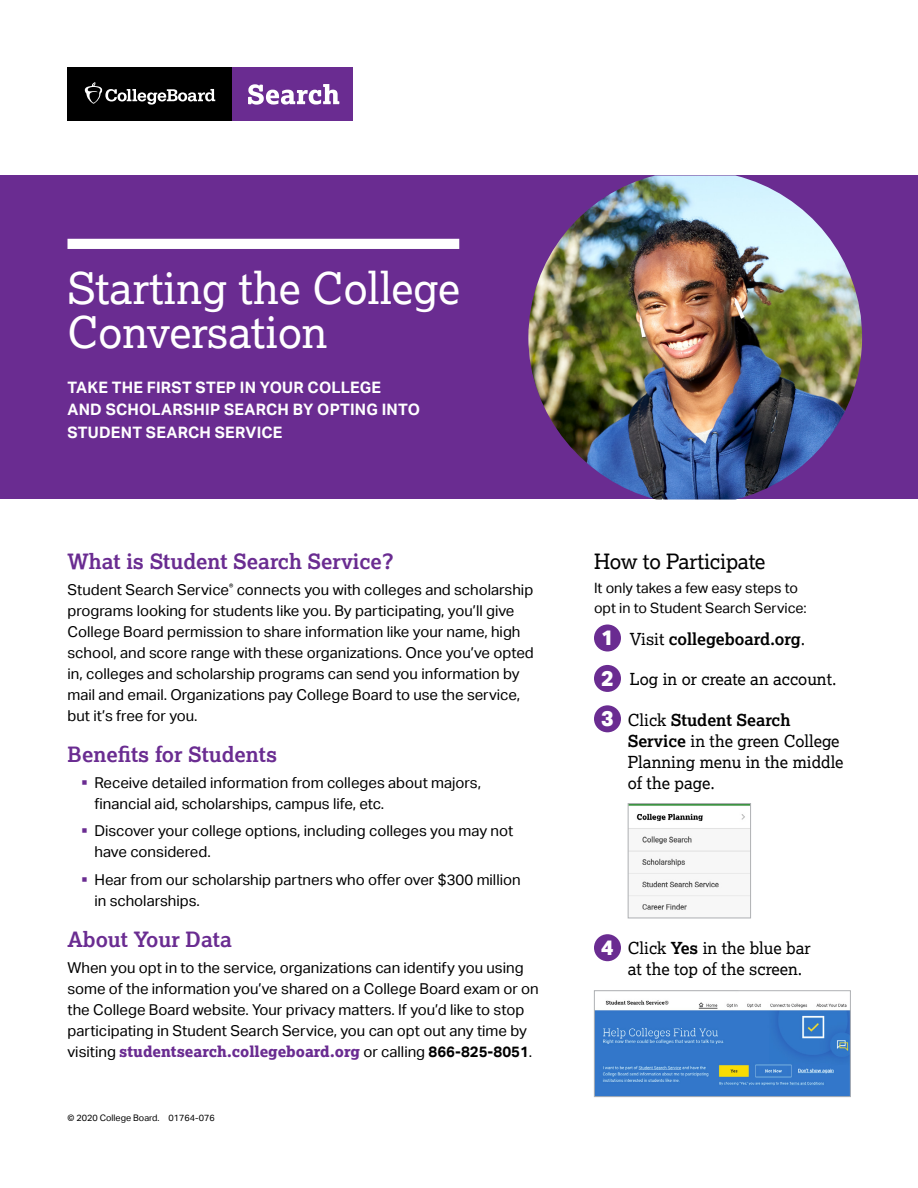
<style>
.page{position:relative;width:918px;height:1188px;background:#fff}
.page>*{position:absolute;margin:0;border:0;box-sizing:border-box;transform-origin:0 0}
.A__Head__Main__DO{font:43.5px/43.5px "Lexia";color:#fff}
.B__Head__Main_pu{font:700 21px "Lexia";color:#6a2c91}
.SB_Head{font:21px "Lexia";letter-spacing:-.01em;color:#000}
.Body_Text__Large{font:800 21px "Aktiv Grotesk";color:#fff}
.SB_Text__Large{font:16.5px/21px "Lexia";color:#000}
.SB_Text__Large-2{font:700 16.5px "Lexia";color:#000}
.Eyebrow{font:700 15.75px/22.5px "Aktiv Grotesk";letter-spacing:.015em;color:#fff}
.Body_Text__Middle{font:15px/21px "Aktiv Grotesk";color:#000}
.SB_Text__Main{font:14.25px/19.5px "Aktiv Grotesk";color:#000}
.Legal{font:9px "Aktiv Grotesk";color:#000}
.s1{color:#6a2c91}
.s2{font-family:"Lexia";font-weight:800;color:#6a2c91}
.s3{font-weight:700}
.s4{font-weight:400}
</style>
<div class="page">
<div style="left:0;top:176px;width:918px;height:324px;background:#6a2c91"></div>
<img style="left:528px;top:176px;width:334px;height:324px">
<div style="left:68px;top:239px;width:391px;height:10px;background:#fff"></div>
<div style="left:68px;top:68px;width:165px;height:54px;background:#000"></div>
<svg style="left:85px;top:82px;width:130px;height:23px"></svg>
<div style="left:233px;top:68px;width:120px;height:54px;background:#6a2c91"></div>
<svg style="left:248px;top:84px;width:91px;height:21px"></svg>
<div style="left:594px;top:625px;width:27px;height:27px;background:#6a2c91;border-radius:50%"></div>
<div style="left:594px;top:665px;width:27px;height:27px;background:#6a2c91;border-radius:50%"></div>
<div style="left:594px;top:705px;width:27px;height:27px;background:#6a2c91;border-radius:50%"></div>
<img style="left:630px;top:805px;width:119px;height:105px">
<div style="left:628px;top:803px;width:123px;height:115px;border:1px solid #afb1b4"></div>
<div style="left:594px;top:934px;width:27px;height:27px;background:#6a2c91;border-radius:50%"></div>
<img style="left:596px;top:1000px;width:253px;height:95px">
<div style="left:594px;top:990px;width:257px;height:107px;border:1px solid #afb1b4"></div>
<p class="A__Head__Main__DO" style="left:68px;top:266px;width:394px">Starting the College<br>Conversation</p>
<p class="Eyebrow" style="left:68px;top:376px;width:354px">TAKE THE FIRST STEP IN YOUR COLLEGE<br>AND SCHOLARSHIP SEARCH BY OPTING INTO<br>STUDENT SEARCH SERVICE</p>
<p class="B__Head__Main_pu" style="left:68px;top:549px;width:328px">What is Student Search Service?</p>
<p class="Body_Text__Middle" style="left:68px;top:579px;width:468px">Student Search Service<sup>®</sup> connects you with colleges and scholarship programs looking for students like you. By participating, you’ll give College Board permission to share information like your name, high school, and score range with these organizations. Once you’ve opted in, colleges and scholarship programs can send you information by mail and email. Organizations pay College Board to use the service, but it’s free for you.</p>
<p class="B__Head__Main_pu" style="left:68px;top:741px;width:211px">Benefits for Students</p>
<p class="Body_Text__Middle" style="left:94px;top:772px;width:388px;text-indent:-14px"><span class="s1">▪</span> Receive detailed information from colleges about majors, financial aid, scholarships, campus life, etc.</p>
<p class="Body_Text__Middle" style="left:94px;top:821px;width:420px;text-indent:-14px"><span class="s1">▪</span> Discover your college options, including colleges you may not have considered.</p>
<p class="Body_Text__Middle" style="left:94px;top:869px;width:428px;text-indent:-14px"><span class="s1">▪</span> Hear from our scholarship partners who offer over $300 million in scholarships.</p>
<p class="B__Head__Main_pu" style="left:68px;top:927px;width:166px">About Your Data</p>
<p class="Body_Text__Middle" style="left:68px;top:957px;width:473px">When you opt in to the service, organizations can identify you using some of the information you’ve shared on a College Board exam or on the College Board website. Your privacy matters. If you’d like to stop participating in Student Search Service, you can opt out any time by visiting <span class="s2">studentsearch.collegeboard.org</span> or calling <span class="s3">866-825-8051</span>.</p>
<p class="Legal" style="left:68px;top:1112px;width:149px">© 2020 College Board. 01764-076</p>
<p class="SB_Head" style="left:594px;top:549px;width:173px">How to Participate</p>
<p class="SB_Text__Main" style="left:594px;top:579px;width:214px">It only takes a few easy steps to opt in to Student Search Service:</p>
<p class="Body_Text__Large" style="left:601px;top:624px;width:14px">1</p>
<p class="SB_Text__Large-2" style="left:630px;top:628px;width:177px"><span class="s4">Visit</span> collegeboard.org<span class="s4">.</span></p>
<p class="Body_Text__Large" style="left:601px;top:665px;width:14px">2</p>
<p class="SB_Text__Large" style="left:630px;top:668px;width:208px">Log in or create an account.</p>
<p class="Body_Text__Large" style="left:601px;top:705px;width:14px">3</p>
<p class="SB_Text__Large" style="left:628px;top:709px;width:217px">Click <span class="s3">Student Search<br>Service</span> in the green College<br>Planning menu in the middle of the page.</p>
<p class="Body_Text__Large" style="left:601px;top:934px;width:14px">4</p>
<p class="SB_Text__Large" style="left:628px;top:938px;width:185px">Click <span class="s3">Yes</span> in the blue bar at the top of the screen.</p>
</div>
